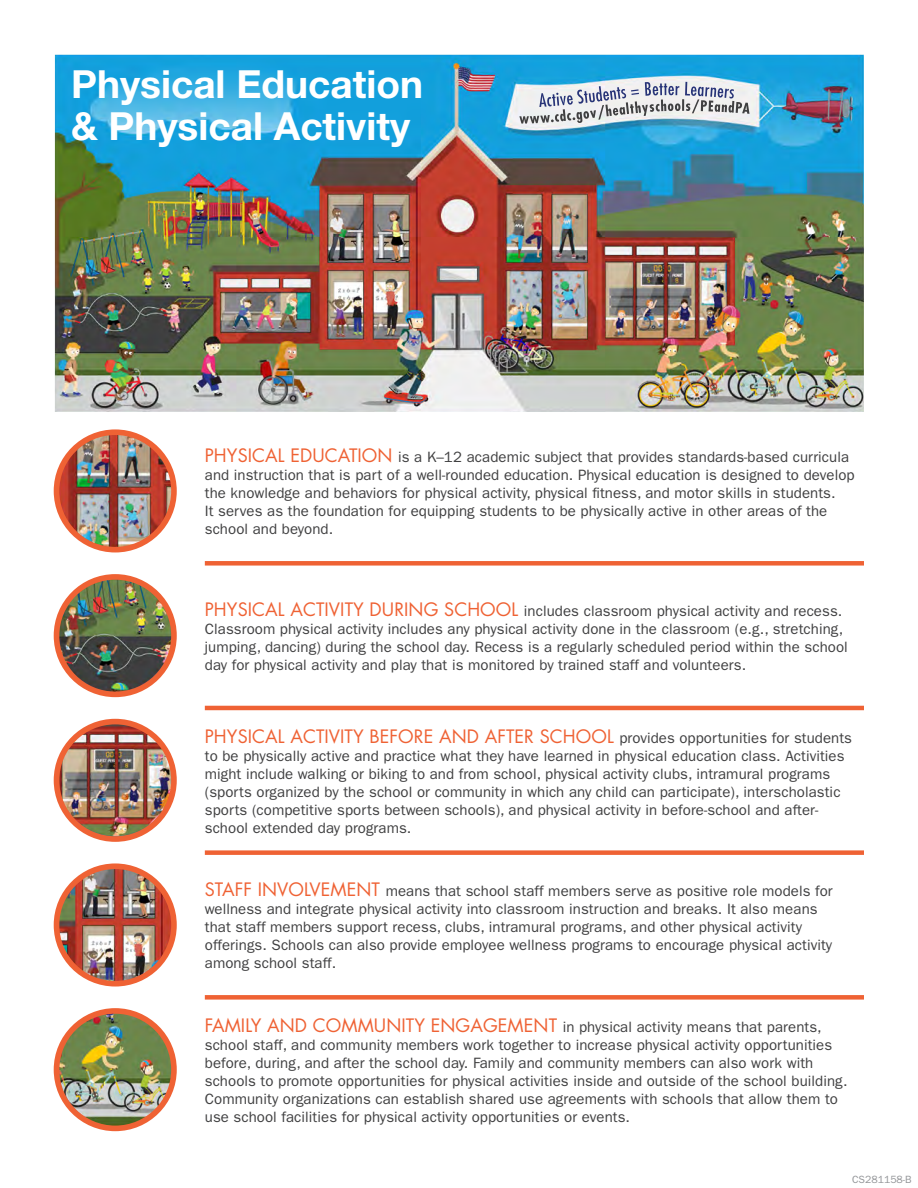
<style>
.page{position:relative;width:918px;height:1188px;background:#fff}
.page>*{position:absolute;margin:0;border:0;box-sizing:border-box;transform-origin:0 0}
.t1{font:700 38.85px/42px "Helvetica Neue LT Std";color:#fff}
.t2{font:18px "Futura Std";letter-spacing:.005em;color:#ef6234}
.t3{font:15px/18px "ITC Franklin Gothic Std";letter-spacing:.005em;color:#404041}
.t4{font:10.5px "ITC Franklin Gothic Std";color:#939598}
.s1{font-family:"Futura Std";font-size:18px;color:#ef6234}
.s2{font-family:"ITC Franklin Gothic Std";font-size:15px;color:#404041}
</style>
<div class="page">
<div style="left:205px;top:561px;width:659px;height:5px;background:#ef6234"></div>
<hr style="left:205px;top:706px;width:659px;height:4px;background:#ef6234">
<div style="left:205px;top:850px;width:659px;height:5px;background:#ef6234"></div>
<div style="left:205px;top:995px;width:659px;height:5px;background:#ef6234"></div>
<img style="left:54px;top:54px;width:810px;height:358px">
<svg style="left:519px;top:82px;width:231px;height:42px"></svg>
<img style="left:57px;top:432px;width:117px;height:118px;border-radius:59px">
<div style="left:54px;top:429px;width:123px;height:123px;border:6px solid #ef6234;border-radius:50%"></div>
<img style="left:57px;top:577px;width:117px;height:117px;border-radius:59px">
<div style="left:54px;top:574px;width:123px;height:123px;border:6px solid #ef6234;border-radius:50%"></div>
<img style="left:57px;top:722px;width:117px;height:117px;border-radius:59px">
<div style="left:54px;top:719px;width:123px;height:123px;border:6px solid #ef6234;border-radius:50%"></div>
<img style="left:57px;top:866px;width:117px;height:118px;border-radius:59px">
<div style="left:54px;top:863px;width:123px;height:124px;border:6px solid #ef6234;border-radius:50%"></div>
<img style="left:57px;top:1011px;width:117px;height:117px;border-radius:59px">
<div style="left:54px;top:1008px;width:123px;height:123px;border:6px solid #ef6234;border-radius:50%"></div>
<h1 class="t1" style="left:71px;top:62px;width:353px">Physical Education &amp; Physical Activity</h1>
<p class="t3" style="left:205px;top:448px;width:651px"><span class="s1">PHYSICAL EDUCATION</span> is a K–12 academic subject that provides standards-based curricula and instruction that is part of a well-rounded education. Physical education is designed to develop the knowledge and behaviors for physical activity, physical ftness, and motor skills in students.<br>It serves as the foundation for equipping students to be physically active in other areas of the school and beyond.</p>
<p class="t3" style="left:205px;top:602px;width:644px"><span class="s1">PHYSICAL ACTIVITY DURING SCHOOL</span> includes classroom physical activity and recess.<br>Classroom physical activity includes any physical activity done in the classroom (e.g., stretching, jumping, dancing) during the school day. Recess is a regularly scheduled period within the school day for physical activity and play that is monitored by trained staff and volunteers.</p>
<p class="t2" style="left:205px;top:725px;width:649px">PHYSICAL ACTIVITY BEFORE AND AFTER SCHOOL <span class="s2">provides opportunities for students</span></p>
<p class="t3" style="left:205px;top:747px;width:641px">to be physically active and practice what they have learned in physical education class. Activities might include walking or biking to and from school, physical activity clubs, intramural programs (sports organized by the school or community in which any child can participate), interscholastic sports (competitive sports between schools), and physical activity in before-school and after&shy;school extended day programs.</p>
<p class="t3" style="left:205px;top:882px;width:629px"><span class="s1">STAFF INVOLVEMENT</span> means that school staff members serve as positive role models for wellness and integrate physical activity into classroom instruction and breaks. It also means that staff members support recess, clubs, intramural programs, and other physical activity offerings. Schools can also provide employee wellness programs to encourage physical activity among school staff.</p>
<p class="t3" style="left:205px;top:1018px;width:644px"><span class="s1">FAMILY AND COMMUNITY ENGAGEMENT</span> in physical activity means that parents, school staff, and community members work together to increase physical activity opportunities before, during, and after the school day. Family and community members can also work with schools to promote opportunities for physical activities inside and outside of the school building.<br>Community organizations can establish shared use agreements with schools that allow them to use school facilities for physical activity opportunities or events.</p>
<p class="t4" style="left:852px;top:1174px;width:61px">CS281158-B</p>
</div>
